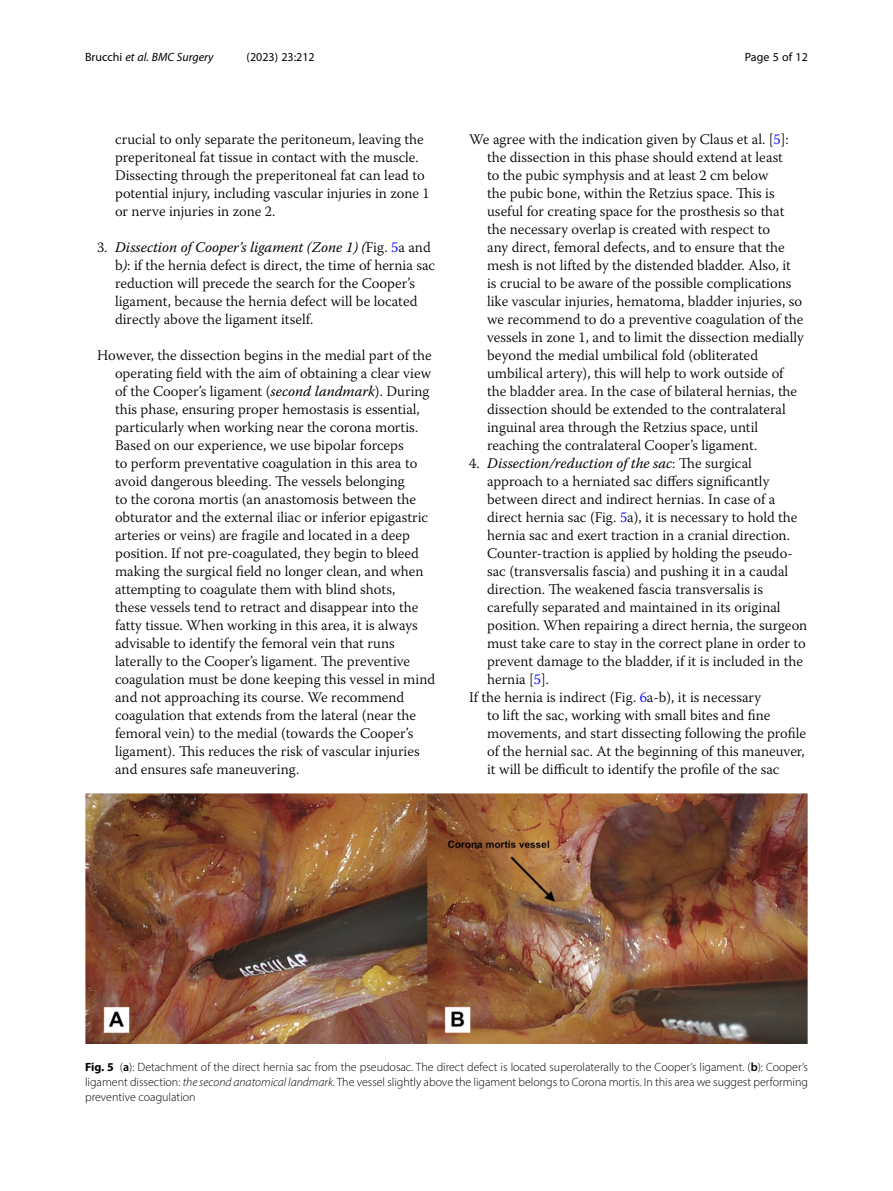
<style>
.page{position:relative;width:893px;height:1191px;background:#fff}
.page>*{position:absolute;margin:0;border:0;box-sizing:border-box;transform-origin:0 0}
.Ordered_L1_Para{font:300 14.7px/18px "Warnock Pro";color:#000}
.Ordered_L1_Middle{font:300 14.7px/18px "Warnock Pro";color:#000}
.Figure_Caption{font:300 12px/15px "Myriad Pro";color:#000;text-align:justify}
.t1{font:italic 12px "Myriad Pro";color:#000}
.t2{font:12px "Myriad Pro";color:#000}
.s1{font-style:normal}
.s2{font-weight:400;font-style:italic}
.s3{color:#00f}
.s4{font-weight:700}
.s5{font-weight:600}
.s6{font-style:italic}
</style>
<div class="page">
<img style="left:85px;top:793px;width:723px;height:251px">
<p class="t1" style="left:85px;top:50px;width:130px"><span class="s1">Brucchi</span> et al. BMC Surgery</p>
<p class="t2" style="left:247px;top:50px;width:70px">(2023) 23:212</p>
<p class="t2" style="left:745px;top:50px;width:65px">Page 5 of 12</p>
<p class="Ordered_L1_Middle" style="left:115px;top:130px;width:316px">crucial to only separate the peritoneum, leaving the preperitoneal fat tissue in contact with the muscle.<br>Dissecting through the preperitoneal fat can lead to potential injury, including vascular injuries in zone 1 or nerve injuries in zone 2.</p>
<p class="Ordered_L1_Middle" style="left:115px;top:238px;width:322px;text-indent:-18px">3. <span class="s2">Dissection of Cooper’s ligament (Zone 1) (</span>Fig. <span class="s3">5</span>a and b<span class="s2">)</span>: if the hernia defect is direct, the time of hernia sac reduction will precede the search for the Cooper’s ligament, because the hernia defect will be located directly above the ligament itself.</p>
<p class="Ordered_L1_Para" style="left:115px;top:346px;width:322px;text-indent:-18px">However, the dissection begins in the medial part of the operating field with the aim of obtaining a clear view of the Cooper’s ligament (<span class="s2">second landmark</span>). During this phase, ensuring proper hemostasis is essential, particularly when working near the corona mortis.<br>Based on our experience, we use bipolar forceps<br>to perform preventative coagulation in this area to avoid dangerous bleeding. The vessels belonging<br>to the corona mortis (an anastomosis between the obturator and the external iliac or inferior epigastric arteries or veins) are fragile and located in a deep position. If not pre-coagulated, they begin to bleed making the surgical field no longer clean, and when attempting to coagulate them with blind shots,<br>these vessels tend to retract and disappear into the fatty tissue. When working in this area, it is always advisable to identify the femoral vein that runs laterally to the Cooper’s ligament. The preventive coagulation must be done keeping this vessel in mind and not approaching its course. We recommend coagulation that extends from the lateral (near the femoral vein) to the medial (towards the Cooper’s ligament). This reduces the risk of vascular injuries and ensures safe maneuvering.</p>
<p class="Ordered_L1_Para" style="left:487px;top:130px;width:318px;text-indent:-18px">We agree with the indication given by Claus et al. [<span class="s3">5</span>]: the dissection in this phase should extend at least<br>to the pubic symphysis and at least 2 cm below<br>the pubic bone, within the Retzius space. This is useful for creating space for the prosthesis so that the necessary overlap is created with respect to<br>any direct, femoral defects, and to ensure that the mesh is not lifted by the distended bladder. Also, it is crucial to be aware of the possible complications like vascular injuries, hematoma, bladder injuries, so we recommend to do a preventive coagulation of the vessels in zone 1, and to limit the dissection medially beyond the medial umbilical fold (obliterated umbilical artery), this will help to work outside of the bladder area. In the case of bilateral hernias, the dissection should be extended to the contralateral inguinal area through the Retzius space, until reaching the contralateral Cooper’s ligament.</p>
<p class="Ordered_L1_Middle" style="left:487px;top:454px;width:322px;text-indent:-18px">4. <span class="s2">Dissection/reduction of the sac</span>: The surgical approach to a herniated sac differs significantly between direct and indirect hernias. In case of a direct hernia sac (Fig. <span class="s3">5</span>a), it is necessary to hold the hernia sac and exert traction in a cranial direction.<br>Counter-traction is applied by holding the pseudo&shy;sac (transversalis fascia) and pushing it in a caudal direction. The weakened fascia transversalis is carefully separated and maintained in its original position. When repairing a direct hernia, the surgeon must take care to stay in the correct plane in order to prevent damage to the bladder, if it is included in the hernia [<span class="s3">5</span>].</p>
<p class="Ordered_L1_Para" style="left:487px;top:688px;width:320px;text-indent:-18px">If the hernia is indirect (Fig. <span class="s3">6</span>a-b), it is necessary<br>to lift the sac, working with small bites and fine movements, and start dissecting following the profile of the hernial sac. At the beginning of this maneuver, it will be difficult to identify the profile of the sac</p>
<p class="Figure_Caption" style="left:85px;top:1059px;width:724px"><span class="s4">Fig. 5</span> (<span class="s5">a</span>): Detachment of the direct hernia sac from the pseudosac. The direct defect is located superolaterally to the Cooper’s ligament. (<span class="s5">b</span>): Cooper’s ligament dissection: <span class="s6">the second anatomical landmark</span>. The vessel slightly above the ligament belongs to Corona mortis. In this area we suggest performing preventive coagulation</p>
</div>
